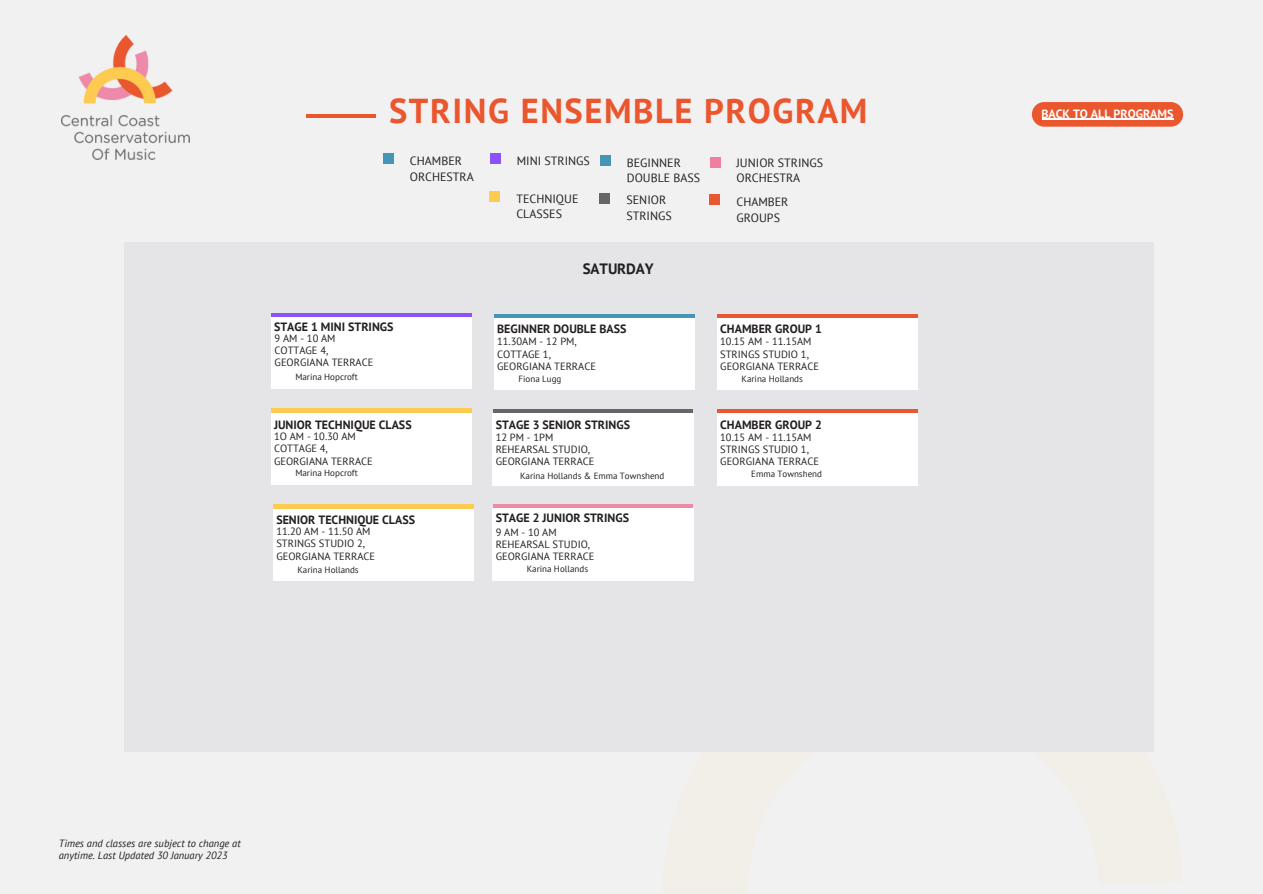
<style>
.page{position:relative;width:1263px;height:894px;background:#fff}
.page>*{position:absolute;margin:0;border:0;box-sizing:border-box;transform-origin:0 0}
.t1{font:700 34.5px "PT Sans";letter-spacing:.045em;color:#ea562d}
.t2{font:700 15px "PT Sans";letter-spacing:-.005em;color:#231f20}
.t3{font:700 12px "PT Sans";color:#231f20}
.t4{font:12px/15.8px "PT Sans";color:#231f20}
.t5{font:700 12px "PT Sans";color:#fff}
.t6{font:10.5px/12.3px "PT Sans";color:#231f20}
.t7{font:italic 10.5px/11.4px "PT Sans";color:#231f20}
.t8{font:9px "PT Sans";color:#231f20}
</style>
<div class="page">
<div style="left:0;top:0;width:1263px;height:893px;background:#f2f1f2"></div>
<img style="left:61px;top:35px;width:128px;height:124px">
<hr style="left:306px;top:114px;width:70px;height:3px;background:#ea562b">
<div style="left:124px;top:243px;width:1029px;height:508px;background:#e5e4e7"></div>
<svg style="left:1032px;top:102px;width:151px;height:25px;background:#eb633e"></svg>
<hr style="left:1041px;top:119px;width:132px;height:1px;background:#fff">
<div style="left:383px;top:154px;width:10px;height:10px;background:#4495b7"></div>
<div style="left:271px;top:313px;width:200px;height:6px;background:#8c52ff"></div>
<div style="left:271px;top:317px;width:200px;height:71px;background:#fff"></div>
<div style="left:271px;top:408px;width:200px;height:7px;background:#fecb50"></div>
<div style="left:271px;top:413px;width:200px;height:71px;background:#fff"></div>
<div style="left:717px;top:314px;width:200px;height:6px;background:#e95730"></div>
<div style="left:717px;top:318px;width:200px;height:71px;background:#fff"></div>
<svg style="left:717px;top:409px;width:200px;height:5px"></svg>
<div style="left:717px;top:414px;width:200px;height:71px;background:#fff"></div>
<div style="left:274px;top:505px;width:199px;height:6px;background:#fecb50"></div>
<div style="left:273px;top:509px;width:201px;height:71px;background:#fff"></div>
<div style="left:494px;top:314px;width:200px;height:6px;background:#4596b6"></div>
<div style="left:494px;top:318px;width:200px;height:71px;background:#fff"></div>
<svg style="left:493px;top:409px;width:200px;height:5px"></svg>
<div style="left:493px;top:414px;width:200px;height:71px;background:#fff"></div>
<svg style="left:493px;top:504px;width:200px;height:5px"></svg>
<div style="left:493px;top:509px;width:200px;height:71px;background:#fff"></div>
<div style="left:490px;top:154px;width:10px;height:10px;background:#8c52ff"></div>
<div style="left:490px;top:191px;width:10px;height:10px;background:#fecb50"></div>
<div style="left:600px;top:155px;width:10px;height:11px;background:#4596b6"></div>
<div style="left:600px;top:193px;width:10px;height:10px;background:#666668"></div>
<div style="left:710px;top:157px;width:10px;height:10px;background:#f07ea0"></div>
<div style="left:710px;top:195px;width:10px;height:10px;background:#e95730"></div>
<h1 class="t1" style="left:389px;top:88px;width:480px">STRING ENSEMBLE PROGRAM</h1>
<h4 class="t4" style="left:410px;top:152px;width:65px">CHAMBER<br>ORCHESTRA</h4>
<h5 class="t4" style="left:517px;top:152px;width:75px">MINI STRINGS</h5>
<p class="t4" style="left:516px;top:190px;width:63px">TECHNIQUE<br>CLASSES</p>
<h3 class="t4" style="left:627px;top:154px;width:75px">BEGINNER<br>DOUBLE BASS</h3>
<h5 class="t4" style="left:626px;top:192px;width:47px">SENIOR<br>STRINGS</h5>
<p class="t4" style="left:736px;top:154px;width:88px">JUNIOR STRINGS<br>ORCHESTRA</p>
<p class="t4" style="left:736px;top:194px;width:53px">CHAMBER<br>GROUPS</p>
<h4 class="t2" style="left:583px;top:259px;width:72px">SATURDAY</h4>
<h4 class="t3" style="left:274px;top:318px;width:121px">STAGE 1 MINI STRINGS</h4>
<h4 class="t6" style="left:275px;top:331px;width:100px">9AM-10AM<br>COTTAGE 4,<br>GEORGIANA TERRACE</h4>
<p class="t3" style="left:497px;top:321px;width:131px">BEGINNER DOUBLE BASS</p>
<h5 class="t6" style="left:497px;top:335px;width:100px">11.30AM - 12 PM,<br>COTTAGE 1,<br>GEORGIANA TERRACE</h5>
<p class="t3" style="left:720px;top:321px;width:103px">CHAMBER GROUP 1</p>
<h5 class="t6" style="left:720px;top:335px;width:100px">10.15 AM - 11.15AM<br>STRINGS STUDIO 1,<br>GEORGIANA TERRACE</h5>
<h4 class="t8" style="left:295px;top:371px;width:64px">Marina Hopcroft</h4>
<h3 class="t8" style="left:518px;top:372px;width:44px">Fiona Lugg</h3>
<h3 class="t8" style="left:742px;top:372px;width:63px">Karina Hollands</h3>
<h2 class="t3" style="left:274px;top:416px;width:139px">JUNIOR TECHNIQUE CLASS</h2>
<h3 class="t8" style="left:295px;top:467px;width:64px">Marina Hopcroft</h3>
<h3 class="t6" style="left:274px;top:429px;width:100px">1O AM - 10.30 AM<br>COTTAGE 4,<br>GEORGIANA TERRACE</h3>
<p class="t3" style="left:496px;top:416px;width:136px">STAGE 3 SENIOR STRINGS</p>
<p class="t3" style="left:720px;top:416px;width:103px">CHAMBER GROUP 2</p>
<h5 class="t6" style="left:496px;top:430px;width:100px">12 PM - 1PM<br>REHEARSAL STUDIO,<br>GEORGIANA TERRACE</h5>
<h5 class="t6" style="left:720px;top:430px;width:100px">10.15 AM - 11.15AM<br>STRINGS STUDIO 1,<br>GEORGIANA TERRACE</h5>
<h3 class="t8" style="left:520px;top:469px;width:146px">Karina Hollands &amp; Emma Townshend</h3>
<h3 class="t8" style="left:751px;top:467px;width:72px">Emma Townshend</h3>
<p class="t3" style="left:276px;top:511px;width:140px">SENIOR TECHNIQUE CLASS</p>
<h5 class="t6" style="left:276px;top:524px;width:100px">11.20 AM - 11.50 AM<br>STRINGS STUDIO 2,<br>GEORGIANA TERRACE</h5>
<p class="t3" style="left:496px;top:510px;width:135px">STAGE 2 JUNIOR STRINGS</p>
<h5 class="t6" style="left:496px;top:525px;width:100px">9AM-10AM<br>REHEARSAL STUDIO,<br>GEORGIANA TERRACE</h5>
<h3 class="t8" style="left:297px;top:564px;width:63px">Karina Hollands</h3>
<h3 class="t8" style="left:527px;top:562px;width:63px">Karina Hollands</h3>
<h4 class="t7" style="left:59px;top:837px;width:183px">Times and classes are subject to change at anytime. Last Updated 30 January 2023</h4>
<h4 class="t5" style="left:1041px;top:106px;width:133px">BACK TO ALL PROGRAMS</h4>
</div>
